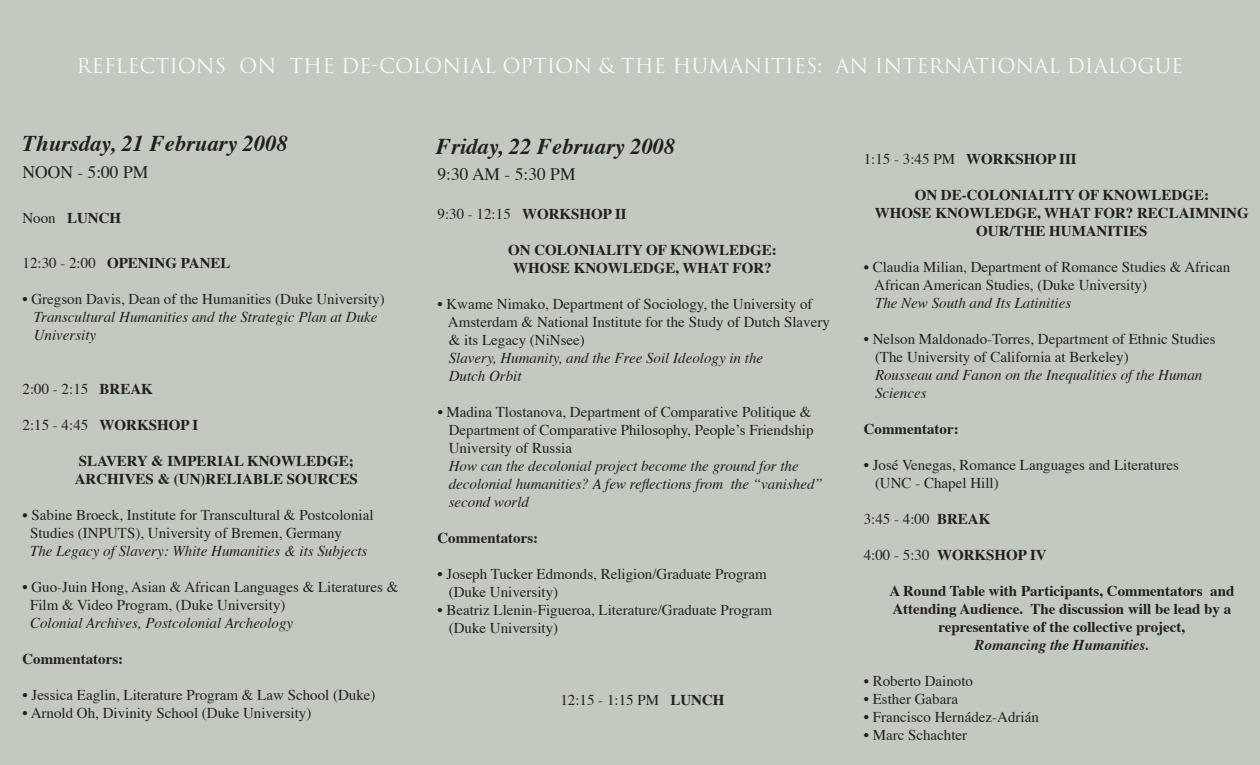
<style>
.page{position:relative;width:1260px;height:765px;background:#c3c9bf}
.page>*{position:absolute;margin:0;border:0;box-sizing:border-box;transform-origin:0 0}
.t1{font:italic 700 22.5px "Times";color:#231f20}
.t2{font:20px "Trajan";color:#f9f9f9}
.t3{font:17.5px "Times";color:#231f20}
.t4{font:15px "Times";color:#231f20}
.t5{font:700 15px "Times";color:#231f20}
.t6{font:italic 15px "Times";color:#231f20}
.t7{font:italic 700 15px "Times";color:#231f20}
.s1{font-weight:400}
.s2{font-weight:700}
.s3{font-style:italic}
.s4{font-weight:700;font-style:italic}
</style>
<div class="page">
<p class="t2" style="left:76px;top:53px;width:1108px">REFLECTIONS ON THE DE-COLONIAL OPTION &amp; THE HUMANITIES: AN INTERNATIONAL DIALOGUE</p>
<p class="t1" style="left:22px;top:129px;width:267px">Thursday, 21 February 2008</p>
<p class="t3" style="left:22px;top:161px;width:127px">NOON - 5:00 PM</p>
<p class="t5" style="left:22px;top:208px;width:100px"><span class="s1">Noon</span> LUNCH</p>
<p class="t5" style="left:22px;top:253px;width:210px"><span class="s1">12:30 - 2:00</span> OPENING PANEL</p>
<p class="t4" style="left:22px;top:290px;width:364px">• Gregson Davis, Dean of the Humanities (Duke University)</p>
<p class="t6" style="left:34px;top:308px;width:345px">Transcultural Humanities and the Strategic Plan at Duke</p>
<p class="t6" style="left:34px;top:326px;width:64px">University</p>
<p class="t4" style="left:22px;top:380px;width:132px">2:00 - 2:15 <span class="s2">BREAK</span></p>
<p class="t4" style="left:22px;top:416px;width:177px">2:15 - 4:45 <span class="s2">WORKSHOP I</span></p>
<p class="t5" style="left:79px;top:451px;width:276px">SLAVERY &amp; IMPERIAL KNOWLEDGE;</p>
<p class="t5" style="left:75px;top:469px;width:284px">ARCHIVES &amp; (UN)RELIABLE SOURCES</p>
<p class="t4" style="left:22px;top:506px;width:353px"><span class="s2">•</span> Sabine Broeck, Institute for Transcultural &amp; Postcolonial</p>
<p class="t4" style="left:30px;top:524px;width:314px">Studies (INPUTS), University of Bremen, Germany</p>
<p class="t6" style="left:30px;top:542px;width:339px">The Legacy of Slavery: White Humanities &amp; its Subjects</p>
<p class="t4" style="left:22px;top:578px;width:378px">• Guo-Juin Hong, Asian &amp; African Languages &amp; Literatures &amp;</p>
<p class="t4" style="left:30px;top:596px;width:257px">Film &amp; Video Program, (Duke University)</p>
<p class="t6" style="left:30px;top:614px;width:265px">Colonial Archives, Postcolonial Archeology</p>
<p class="t5" style="left:22px;top:649px;width:102px">Commentators:</p>
<p class="t4" style="left:22px;top:686px;width:355px">• Jessica Eaglin, Literature Program &amp; Law School (Duke)</p>
<p class="t4" style="left:22px;top:704px;width:290px">• Arnold Oh, Divinity School (Duke University)</p>
<p class="t1" style="left:436px;top:132px;width:241px">Friday, 22 February 2008</p>
<p class="t3" style="left:438px;top:164px;width:140px">9:30 AM - 5:30 PM</p>
<p class="t4" style="left:438px;top:205px;width:191px">9:30 - 12:15 <span class="s2">WORKSHOP II</span></p>
<p class="t5" style="left:508px;top:240px;width:270px">ON COLONIALITY OF KNOWLEDGE:</p>
<p class="t5" style="left:513px;top:258px;width:260px">WHOSE KNOWLEDGE, WHAT FOR?</p>
<p class="t4" style="left:438px;top:295px;width:377px">• Kwame Nimako, Department of Sociology, the University of</p>
<p class="t4" style="left:448px;top:313px;width:384px">Amsterdam &amp; National Institute for the Study of Dutch Slavery</p>
<p class="t4" style="left:449px;top:331px;width:138px">&amp; its Legacy (NiNsee)</p>
<p class="t6" style="left:449px;top:349px;width:316px">Slavery, Humanity, and the Free Soil Ideology in the</p>
<p class="t6" style="left:449px;top:367px;width:74px">Dutch Orbit</p>
<p class="t4" style="left:438px;top:403px;width:376px"><span class="s3">•</span> Madina Tlostanova, Department of Comparative Politique &amp;</p>
<p class="t4" style="left:449px;top:421px;width:366px">Department of Comparative Philosophy, People’s Friendship</p>
<p class="t4" style="left:449px;top:439px;width:125px">University of Russia</p>
<p class="t6" style="left:449px;top:457px;width:352px">How can the decolonial project become the ground for the</p>
<p class="t6" style="left:449px;top:475px;width:376px">decolonial humanities? A few reflections from the “vanished”</p>
<p class="t6" style="left:449px;top:493px;width:82px">second world</p>
<p class="t5" style="left:438px;top:528px;width:102px">Commentators:</p>
<p class="t4" style="left:438px;top:565px;width:331px">• Joseph Tucker Edmonds, Religion/Graduate Program</p>
<p class="t4" style="left:449px;top:583px;width:111px">(Duke University)</p>
<p class="t4" style="left:438px;top:601px;width:336px">• Beatriz Llenin-Figueroa, Literature/Graduate Program</p>
<p class="t4" style="left:449px;top:619px;width:111px">(Duke University)</p>
<p class="t4" style="left:560px;top:691px;width:166px">12:15 - 1:15 PM <span class="s2">LUNCH</span></p>
<p class="t4" style="left:864px;top:149px;width:214px">1:15 - 3:45 PM <span class="s2">WORKSHOP III</span></p>
<p class="t5" style="left:915px;top:184px;width:296px">ON DE-COLONIALITY OF KNOWLEDGE:</p>
<p class="t5" style="left:875px;top:202px;width:375px">WHOSE KNOWLEDGE, WHAT FOR? RECLAIMNING</p>
<p class="t5" style="left:976px;top:220px;width:173px">OUR/THE HUMANITIES</p>
<p class="t4" style="left:864px;top:257px;width:368px"><span class="s2">•</span> Claudia Milian, Department of Romance Studies &amp; African</p>
<p class="t4" style="left:874px;top:275px;width:274px">African American Studies, (Duke University)</p>
<p class="t6" style="left:875px;top:293px;width:198px">The New South and Its Latinities</p>
<p class="t4" style="left:864px;top:329px;width:354px">• Nelson Maldonado-Torres, Department of Ethnic Studies</p>
<p class="t4" style="left:875px;top:347px;width:255px">(The University of California at Berkeley)</p>
<p class="t6" style="left:875px;top:365px;width:329px">Rousseau and Fanon on the Inequalities of the Human</p>
<p class="t6" style="left:875px;top:383px;width:53px">Sciences</p>
<p class="t5" style="left:864px;top:418px;width:96px">Commentator:</p>
<p class="t4" style="left:864px;top:455px;width:317px">• José Venegas, Romance Languages and Literatures</p>
<p class="t4" style="left:875px;top:473px;width:125px">(UNC - Chapel Hill)</p>
<p class="t4" style="left:864px;top:509px;width:128px">3:45 - 4:00 <span class="s2">BREAK</span></p>
<p class="t5" style="left:864px;top:544px;width:184px"><span class="s1">4:00 - 5:30</span> WORKSHOP IV</p>
<p class="t5" style="left:889px;top:580px;width:347px">A Round Table with Participants, Commentators and</p>
<p class="t5" style="left:892px;top:598px;width:340px">Attending Audience. The discussion will be lead by a</p>
<p class="t5" style="left:938px;top:616px;width:249px">representative of the collective project,</p>
<p class="t7" style="left:975px;top:635px;width:176px">Romancing the Humanities.</p>
<p class="t4" style="left:864px;top:671px;width:111px"><span class="s4">•</span> Roberto Dainoto</p>
<p class="t4" style="left:864px;top:689px;width:96px">• Esther Gabara</p>
<p class="t4" style="left:864px;top:707px;width:177px">• Francisco Hernádez-Adrián</p>
<p class="t4" style="left:864px;top:725px;width:105px">• Marc Schachter</p>
</div>
